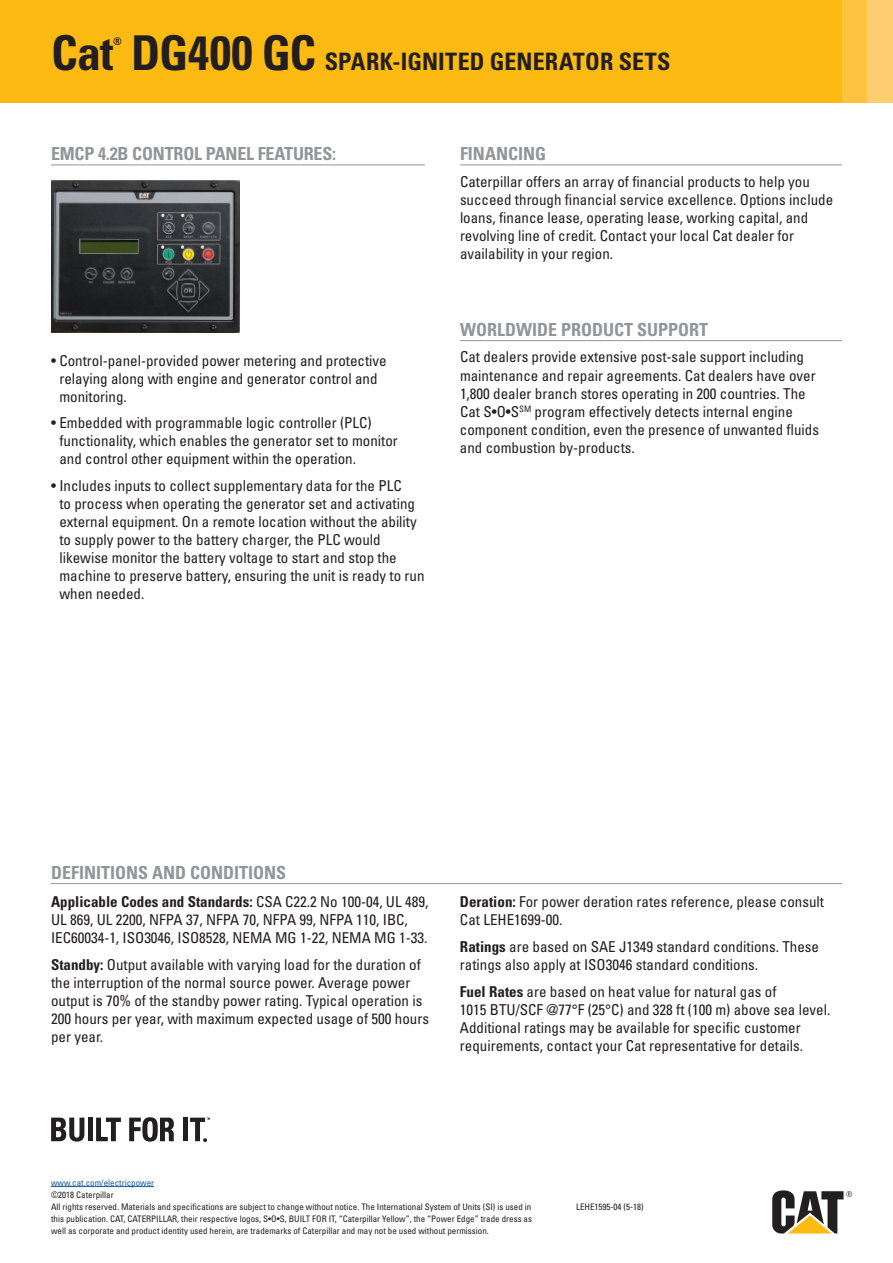
<style>
.page{position:relative;width:893px;height:1263px;background:#fff}
.page>*{position:absolute;margin:0;border:0;box-sizing:border-box;transform-origin:0 0}
.t1{font:700 condensed 48px "Univers";color:#231f20}
.t2{font:700 condensed 24px "Univers";letter-spacing:.005em;color:#231f20}
.t3{font:700 condensed 18px "Univers";color:#939598}
.t4{font:condensed 15px/18px "Univers";color:#231f20}
.t5{font:700 condensed 10.5px "Univers";color:#231f20}
.t6{font:condensed 9px/12px "Univers";color:#231f20}
.t7{font:condensed 9px "Univers";color:#175d9e}
.s1{font-size:48px}
.s2{font-weight:700}
</style>
<div class="page">
<svg style="left:772px;top:1190px;width:80px;height:43px"></svg>
<hr style="left:460px;top:165px;width:382px;height:1px;background:#939598">
<div style="left:0;top:0;width:842px;height:102px;background:#fcba13"></div>
<div style="left:842px;top:0;width:25px;height:102px;background:#fec33f"></div>
<div style="left:867px;top:0;width:26px;height:102px;background:#fecf71"></div>
<hr style="left:51px;top:165px;width:374px;height:1px;background:#939598">
<img style="left:51px;top:181px;width:189px;height:152px">
<hr style="left:460px;top:340px;width:382px;height:1px;background:#939598">
<hr style="left:51px;top:883px;width:791px;height:1px;background:#939598">
<hr style="left:51px;top:1186px;width:103px;height:1px;background:#175d9e">
<svg style="left:51px;top:1117px;width:33px;height:24px"></svg>
<div style="left:88px;top:1117px;width:5px;height:24px;background:#231f20"></div>
<svg style="left:96px;top:1117px;width:25px;height:24px"></svg>
<svg style="left:129px;top:1117px;width:45px;height:24px"></svg>
<div style="left:183px;top:1117px;width:5px;height:24px;background:#231f20"></div>
<svg style="left:190px;top:1117px;width:20px;height:25px"></svg>
<h1 class="t1" style="left:51px;top:24px;width:64px">Cat</h1>
<p class="t5" style="left:113px;top:34px;width:10px">®</p>
<h2 class="t2" style="left:131px;top:47px;width:541px"><span class="s1">DG400 GC</span> SPARK-IGNITED GENERATOR SETS</h2>
<p class="t3" style="left:51px;top:143px;width:287px">EMCP 4.2B CONTROL PANEL FEATURES:</p>
<p class="t4" style="left:59px;top:351px;width:329px;text-indent:-8px">• Control-panel-provided power metering and protective relaying along with engine and generator control and monitoring.</p>
<p class="t4" style="left:59px;top:414px;width:340px;text-indent:-8px">• Embedded with programmable logic controller (PLC) functionality, which enables the generator set to monitor and control other equipment within the operation.</p>
<p class="t4" style="left:59px;top:476px;width:367px;text-indent:-8px">• Includes inputs to collect supplementary data for the PLC<br>to process when operating the generator set and activating external equipment. On a remote location without the ability to supply power to the battery charger, the PLC would likewise monitor the battery voltage to start and stop the machine to preserve battery, ensuring the unit is ready to run when needed.</p>
<p class="t3" style="left:460px;top:143px;width:88px">FINANCING</p>
<p class="t4" style="left:460px;top:172px;width:375px">Caterpillar offers an array of financial products to help you succeed through financial service excellence. Options include loans, finance lease, operating lease, working capital, and revolving line of credit. Contact your local Cat dealer for availability in your region.</p>
<p class="t3" style="left:460px;top:319px;width:250px">WORLDWIDE PRODUCT SUPPORT</p>
<p class="t4" style="left:460px;top:348px;width:361px">Cat dealers provide extensive post-sale support including maintenance and repair agreements. Cat dealers have over 1,800 dealer branch stores operating in 200 countries. The Cat S•O•S<sup>SM</sup> program effectively detects internal engine component condition, even the presence of unwanted fluids and combustion by-products.</p>
<p class="t3" style="left:51px;top:861px;width:237px">DEFINITIONS AND CONDITIONS</p>
<p class="t4" style="left:51px;top:892px;width:379px"><span class="s2">Applicable Codes and Standards:</span> CSA C22.2 No 100-04, UL 489,<br>UL 869, UL 2200, NFPA 37, NFPA 70, NFPA 99, NFPA 110, IBC,<br>IEC60034-1, ISO3046, ISO8528, NEMA MG 1-22, NEMA MG 1-33.</p>
<p class="t4" style="left:51px;top:955px;width:379px"><span class="s2">Standby:</span> Output available with varying load for the duration of the interruption of the normal source power. Average power output is 70% of the standby power rating. Typical operation is 200 hours per year, with maximum expected usage of 500 hours per year.</p>
<p class="t4" style="left:460px;top:892px;width:366px"><span class="s2">Deration:</span> For power deration rates reference, please consult<br>Cat LEHE1699-00.</p>
<p class="t4" style="left:460px;top:937px;width:361px"><span class="s2">Ratings</span> are based on SAE J1349 standard conditions. These ratings also apply at ISO3046 standard conditions.</p>
<p class="t4" style="left:460px;top:982px;width:372px"><span class="s2">Fuel Rates</span> are based on heat value for natural gas of<br>1015 BTU/SCF @77°F (25°C) and 328 ft (100 m) above sea level.<br>Additional ratings may be available for specific customer requirements, contact your Cat representative for details.</p>
<p class="t7" style="left:51px;top:1177px;width:105px">www.cat.com/electricpower</p>
<p class="t6" style="left:51px;top:1188px;width:483px">©2018 Caterpillar<br>All rights reserved. Materials and specifications are subject to change without notice. The International System of Units (SI) is used in this publication. CAT, CATERPILLAR, their respective logos, S•O•S, BUILT FOR IT, “Caterpillar Yellow”, the “Power Edge” trade dress as well as corporate and product identity used herein, are trademarks of Caterpillar and may not be used without permission.</p>
<p class="t6" style="left:576px;top:1200px;width:69px">LEHE1595-04 (5-18)</p>
</div>
